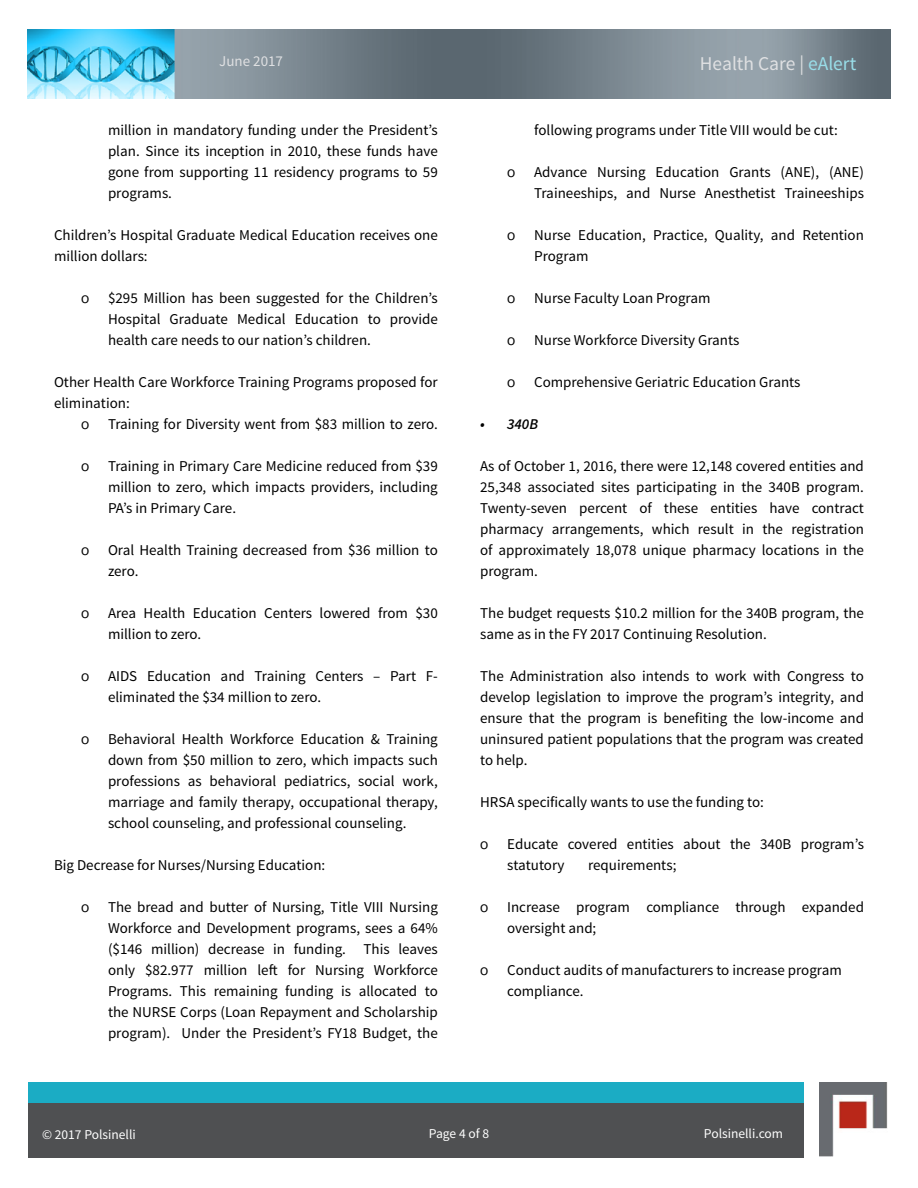
<style>
.page{position:relative;width:918px;height:1188px;background:#fff}
.page>*{position:absolute;margin:0;border:0;box-sizing:border-box;transform-origin:0 0}
.t1{font:19.5px "Source Sans Pro";color:#dfe0e2}
.t2{font:15px/21px "Source Sans Pro";color:#000}
.t3{font:15px "American Typewriter";color:#000}
.t4{font:15px "Source Sans Pro";color:#dfe0e2}
.t5{font:italic 600 15px "Source Sans Pro";color:#000}
.t6{font:13.5px "Source Sans Pro";color:#fff}
.s1{color:#99dee9}
</style>
<div class="page">
<img style="left:820px;top:1082px;width:67px;height:75px">
<div style="left:835px;top:1133px;width:54px;height:26px;background:#fff"></div>
<div style="left:28px;top:1082px;width:776px;height:23px;background:#1bacc4"></div>
<div style="left:28px;top:1104px;width:776px;height:54px;background:#4f5052"></div>
<img style="left:27px;top:29px;width:864px;height:70px">
<p class="t4" style="left:219px;top:52px;width:65px">June 2017</p>
<h1 class="t1" style="left:700px;top:51px;width:158px">Health Care | <span class="s1">eAlert</span></h1>
<p class="t2" style="left:108px;top:120px;width:331px;text-align:justify">million in mandatory funding under the President’s plan. Since its inception in 2010, these funds have gone from supporting 11 residency programs to 59 programs.</p>
<p class="t2" style="left:54px;top:225px;width:385px">Children’s Hospital Graduate Medical Education receives one million dollars:</p>
<p class="t3" style="left:81px;top:287px;width:10px">ο</p>
<p class="t2" style="left:108px;top:288px;width:331px;text-align:justify">$295 Million has been suggested for the Children’s Hospital Graduate Medical Education to provide health care needs to our nation’s children.</p>
<p class="t2" style="left:54px;top:372px;width:385px">Other Health Care Workforce Training Programs proposed for elimination:</p>
<p class="t3" style="left:81px;top:413px;width:10px">ο</p>
<p class="t2" style="left:108px;top:414px;width:331px">Training for Diversity went from $83 million to zero.</p>
<p class="t3" style="left:81px;top:455px;width:10px">ο</p>
<p class="t2" style="left:108px;top:456px;width:331px;text-align:justify">Training in Primary Care Medicine reduced from $39 million to zero, which impacts providers, including PA’s in Primary Care.</p>
<p class="t3" style="left:81px;top:539px;width:10px">ο</p>
<p class="t2" style="left:108px;top:540px;width:331px">Oral Health Training decreased from $36 million to zero.</p>
<p class="t3" style="left:81px;top:602px;width:10px">ο</p>
<p class="t2" style="left:108px;top:603px;width:331px">Area Health Education Centers lowered from $30 million to zero.</p>
<p class="t3" style="left:81px;top:665px;width:10px">ο</p>
<p class="t2" style="left:108px;top:666px;width:331px">AIDS Education and Training Centers – Part F&shy;eliminated the $34 million to zero.</p>
<p class="t3" style="left:81px;top:728px;width:10px">ο</p>
<p class="t2" style="left:108px;top:729px;width:331px;text-align:justify">Behavioral Health Workforce Education &amp; Training down from $50 million to zero, which impacts such professions as behavioral pediatrics, social work, marriage and family therapy, occupational therapy, school counseling, and professional counseling.</p>
<p class="t2" style="left:54px;top:855px;width:273px">Big Decrease for Nurses/Nursing Education:</p>
<p class="t3" style="left:81px;top:896px;width:10px">ο</p>
<p class="t2" style="left:108px;top:897px;width:331px;text-align:justify">The bread and butter of Nursing, Title VIII Nursing Workforce and Development programs, sees a 64% ($146 million) decrease in funding. This leaves only $82.977 million left for Nursing Workforce Programs. This remaining funding is allocated to the NURSE Corps (Loan Repayment and Scholarship program). Under the President’s FY18 Budget, the</p>
<p class="t2" style="left:534px;top:120px;width:305px">following programs under Title VIII would be cut:</p>
<p class="t3" style="left:507px;top:161px;width:10px">ο</p>
<p class="t2" style="left:534px;top:162px;width:331px">Advance Nursing Education Grants (ANE), (ANE)<br>Traineeships, and Nurse Anesthetist Traineeships</p>
<p class="t3" style="left:507px;top:224px;width:10px">ο</p>
<p class="t2" style="left:534px;top:225px;width:331px">Nurse Education, Practice, Quality, and Retention<br>Program</p>
<p class="t3" style="left:507px;top:287px;width:10px">ο</p>
<p class="t2" style="left:534px;top:288px;width:178px">Nurse Faculty Loan Program</p>
<p class="t3" style="left:507px;top:329px;width:10px">ο</p>
<p class="t2" style="left:534px;top:330px;width:207px">Nurse Workforce Diversity Grants</p>
<p class="t3" style="left:507px;top:371px;width:10px">ο</p>
<p class="t2" style="left:534px;top:372px;width:268px">Comprehensive Geriatric Education Grants</p>
<p class="t5" style="left:480px;top:415px;width:60px">• 340B</p>
<p class="t2" style="left:480px;top:456px;width:385px;text-align:justify">As of October 1, 2016, there were 12,148 covered entities and 25,348 associated sites participating in the 340B program.<br>Twenty-seven percent of these entities have contract pharmacy arrangements, which result in the registration of approximately 18,078 unique pharmacy locations in the program.</p>
<p class="t2" style="left:480px;top:603px;width:385px">The budget requests $10.2 million for the 340B program, the same as in the FY 2017 Continuing Resolution.</p>
<p class="t2" style="left:480px;top:666px;width:385px;text-align:justify">The Administration also intends to work with Congress to develop legislation to improve the program’s integrity, and ensure that the program is benefiting the low-income and uninsured patient populations that the program was created to help.</p>
<p class="t2" style="left:480px;top:792px;width:285px">HRSA specifically wants to use the funding to:</p>
<p class="t3" style="left:480px;top:833px;width:10px">ο</p>
<p class="t2" style="left:507px;top:834px;width:358px">Educate covered entities about the 340B program’s statutory</p>
<p class="t2" style="left:588px;top:855px;width:90px">requirements;</p>
<p class="t3" style="left:480px;top:896px;width:10px">ο</p>
<p class="t2" style="left:507px;top:897px;width:358px">Increase program compliance through expanded oversight and;</p>
<p class="t3" style="left:480px;top:959px;width:10px">ο</p>
<p class="t2" style="left:507px;top:960px;width:336px">Conduct audits of manufacturers to increase program compliance.</p>
<p class="t6" style="left:429px;top:1125px;width:62px">Page 4 of 8</p>
<p class="t6" style="left:42px;top:1126px;width:95px">© 2017 Polsinelli</p>
<p class="t6" style="left:704px;top:1125px;width:81px">Polsinelli.com</p>
</div>
